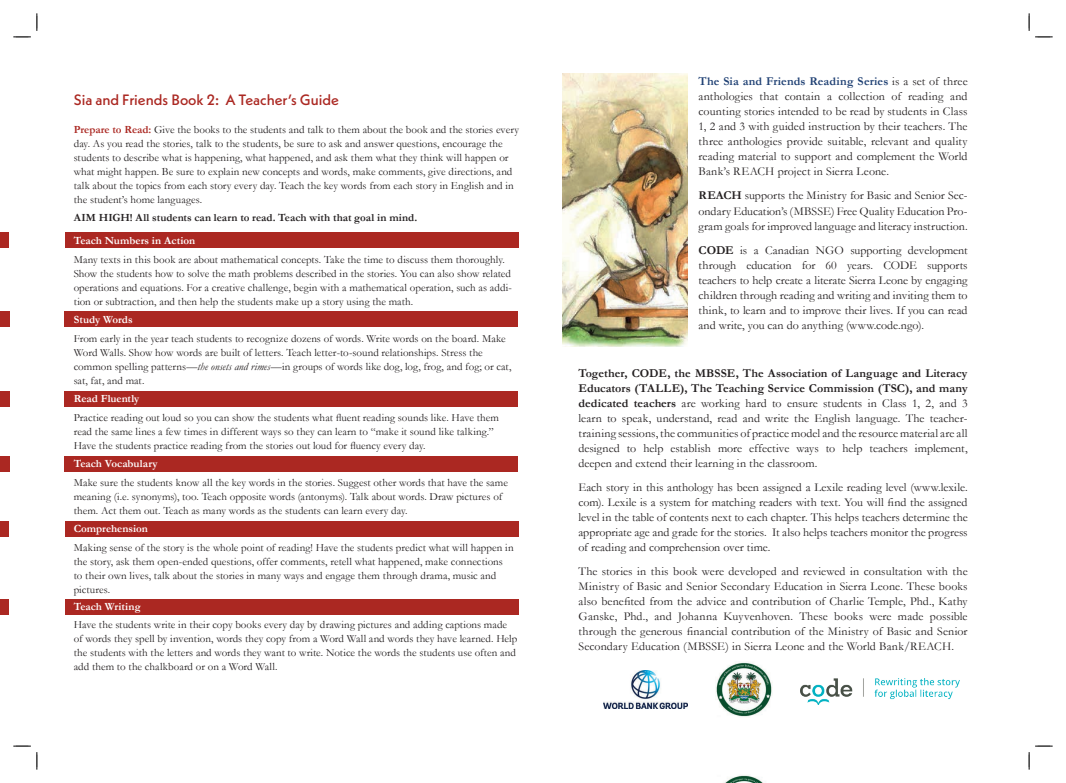
<style>
.page{position:relative;width:1066px;height:783px;background:#fff}
.page>*{position:absolute;margin:0;border:0;box-sizing:border-box;transform-origin:0 0}
.t1{font:500 15px "Neue Kabel";color:#ab2822}
.t2{font:12px/15px "Garamond";letter-spacing:.005em;color:#231f20;text-align:justify}
.t3{font:11px/14px "Garamond";color:#231f20}
.t4{font:700 11px "Garamond";color:#fff}
.t5{font:700 11px "Garamond";letter-spacing:.005em;color:#231f20}
.s1{font-weight:700;color:#ab2822}
.s2{font-style:italic}
.s3{font-weight:700;color:#204174}
.s4{font-weight:700}
</style>
<div class="page">
<div style="left:0;top:311px;width:9px;height:15px;background:#ab2822"></div>
<div style="left:0;top:391px;width:9px;height:15px;background:#ab2822"></div>
<div style="left:0;top:232px;width:8px;height:15px;background:#ab2822"></div>
<div style="left:0;top:456px;width:9px;height:15px;background:#ab2822"></div>
<div style="left:0;top:521px;width:8px;height:15px;background:#ab2822"></div>
<div style="left:0;top:599px;width:8px;height:15px;background:#ab2822"></div>
<img style="left:725px;top:775px;width:37px;height:7px">
<img style="left:562px;top:74px;width:125px;height:273px">
<img style="left:800px;top:678px;width:159px;height:26px">
<img style="left:716px;top:662px;width:56px;height:55px">
<img style="left:603px;top:670px;width:84px;height:38px">
<div style="left:64px;top:311px;width:454px;height:15px;background:#ab2822"></div>
<div style="left:64px;top:391px;width:454px;height:15px;background:#ab2822"></div>
<div style="left:65px;top:232px;width:454px;height:15px;background:#ab2822"></div>
<div style="left:64px;top:456px;width:454px;height:15px;background:#ab2822"></div>
<div style="left:65px;top:521px;width:454px;height:15px;background:#ab2822"></div>
<div style="left:65px;top:599px;width:454px;height:15px;background:#ab2822"></div>
<svg style="left:13px;top:13px;width:25px;height:25px"></svg>
<svg style="left:1028px;top:13px;width:24px;height:25px"></svg>
<svg style="left:1035px;top:745px;width:17px;height:1px"></svg>
<svg style="left:1028px;top:752px;width:2px;height:17px"></svg>
<svg style="left:13px;top:745px;width:18px;height:1px"></svg>
<svg style="left:36px;top:752px;width:2px;height:17px"></svg>
<h1 class="t1" style="left:74px;top:90px;width:267px">Sia and Friends Book 2: A Teacher’s Guide</h1>
<p class="t3" style="left:74px;top:122px;width:447px"><span class="s1">Prepare to Read:</span> Give the books to the students and talk to them about the book and the stories every day. As you read the stories, talk to the students, be sure to ask and answer questions, encourage the students to describe what is happening, what happened, and ask them what they think will happen or what might happen. Be sure to explain new concepts and words, make comments, give directions, and talk about the topics from each story every day. Teach the key words from each story in English and in the student’s home languages.</p>
<p class="t5" style="left:74px;top:210px;width:345px">AIM HIGH! All students can learn to read. Teach with that goal in mind.</p>
<p class="t4" style="left:74px;top:233px;width:123px">Teach Numbers in Action</p>
<p class="t3" style="left:74px;top:252px;width:440px">Many texts in this book are about mathematical concepts. Take the time to discuss them thoroughly.<br>Show the students how to solve the math problems described in the stories. You can also show related operations and equations. For a creative challenge, begin with a mathematical operation, such as addi&shy;tion or subtraction, and then help the students make up a story using the math.</p>
<p class="t4" style="left:74px;top:312px;width:60px">Study Words</p>
<p class="t3" style="left:74px;top:331px;width:439px">From early in the year teach students to recognize dozens of words. Write words on the board. Make Word Walls. Show how words are built of letters. Teach letter-to-sound relationships. Stress the common spelling patterns—<span class="s2">the onsets and rimes</span>—in groups of words like dog, log, frog, and fog; or cat, sat, fat, and mat.</p>
<p class="t4" style="left:74px;top:391px;width:67px">Read Fluently</p>
<p class="t3" style="left:74px;top:410px;width:427px">Practice reading out loud so you can show the students what fluent reading sounds like. Have them read the same lines a few times in different ways so they can learn to “make it sound like talking.”<br>Have the students practice reading from the stories out loud for fluency every day.</p>
<p class="t4" style="left:74px;top:456px;width:86px">Teach Vocabulary</p>
<p class="t3" style="left:74px;top:475px;width:436px">Make sure the students know all the key words in the stories. Suggest other words that have the same meaning (i.e. synonyms), too. Teach opposite words (antonyms). Talk about words. Draw pictures of them. Act them out. Teach as many words as the students can learn every day.</p>
<p class="t4" style="left:74px;top:521px;width:76px">Comprehension</p>
<p class="t3" style="left:74px;top:540px;width:441px">Making sense of the story is the whole point of reading! Have the students predict what will happen in the story, ask them open-ended questions, offer comments, retell what happened, make connections to their own lives, talk about the stories in many ways and engage them through drama, music and pictures.</p>
<p class="t4" style="left:74px;top:598px;width:68px">Teach Writing</p>
<p class="t3" style="left:74px;top:617px;width:445px">Have the students write in their copy books every day by drawing pictures and adding captions made of words they spell by invention, words they copy from a Word Wall and words they have learned. Help the students with the letters and words they want to write. Notice the words the students use often and add them to the chalkboard or on a Word Wall.</p>
<p class="t2" style="left:698px;top:74px;width:271px"><span class="s3">The Sia and Friends Reading Series</span> is a set of three anthologies that contain a collection of reading and counting stories intended to be read by students in Class 1, 2 and 3 with guided instruction by their teachers. The three anthologies provide suitable, relevant and quality reading material to support and complement the World Bank’s REACH project in Sierra Leone.</p>
<p class="t2" style="left:698px;top:188px;width:271px"><span class="s4">REACH</span> supports the Ministry for Basic and Senior Sec&shy;ondary Education’s (MBSSE) Free Quality Education Pro&shy;gram goals for improved language and literacy instruction.</p>
<p class="t2" style="left:698px;top:242px;width:271px"><span class="s4">CODE</span> is a Canadian NGO supporting development through education for 60 years. CODE supports teachers to help create a literate Sierra Leone by engaging children through reading and writing and inviting them to think, to learn and to improve their lives. If you can read and write, you can do anything (www.code.ngo).</p>
<p class="t2" style="left:578px;top:365px;width:391px"><span class="s4">Together, CODE, the MBSSE, The Association of Language and Literacy Educators (TALLE), The Teaching Service Commission (TSC), and many dedicated teachers</span> are working hard to ensure students in Class 1, 2, and 3 learn to speak, understand, read and write the English language. The teacher&shy;training sessions, the communities of practice model and the resource material are all designed to help establish more effective ways to help teachers implement, deepen and extend their learning in the classroom.</p>
<p class="t2" style="left:578px;top:479px;width:391px">Each story in this anthology has been assigned a Lexile reading level (www.lexile. com). Lexile is a system for matching readers with text. You will find the assigned level in the table of contents next to each chapter. This helps teachers determine the appropriate age and grade for the stories. It also helps teachers monitor the progress of reading and comprehension over time.</p>
<p class="t2" style="left:578px;top:563px;width:391px">The stories in this book were developed and reviewed in consultation with the Ministry of Basic and Senior Secondary Education in Sierra Leone. These books also benefited from the advice and contribution of Charlie Temple, Phd., Kathy Ganske, Phd., and Johanna Kuyvenhoven. These books were made possible through the generous financial contribution of the Ministry of Basic and Senior Secondary Education (MBSSE) in Sierra Leone and the World Bank/REACH.</p>
</div>
